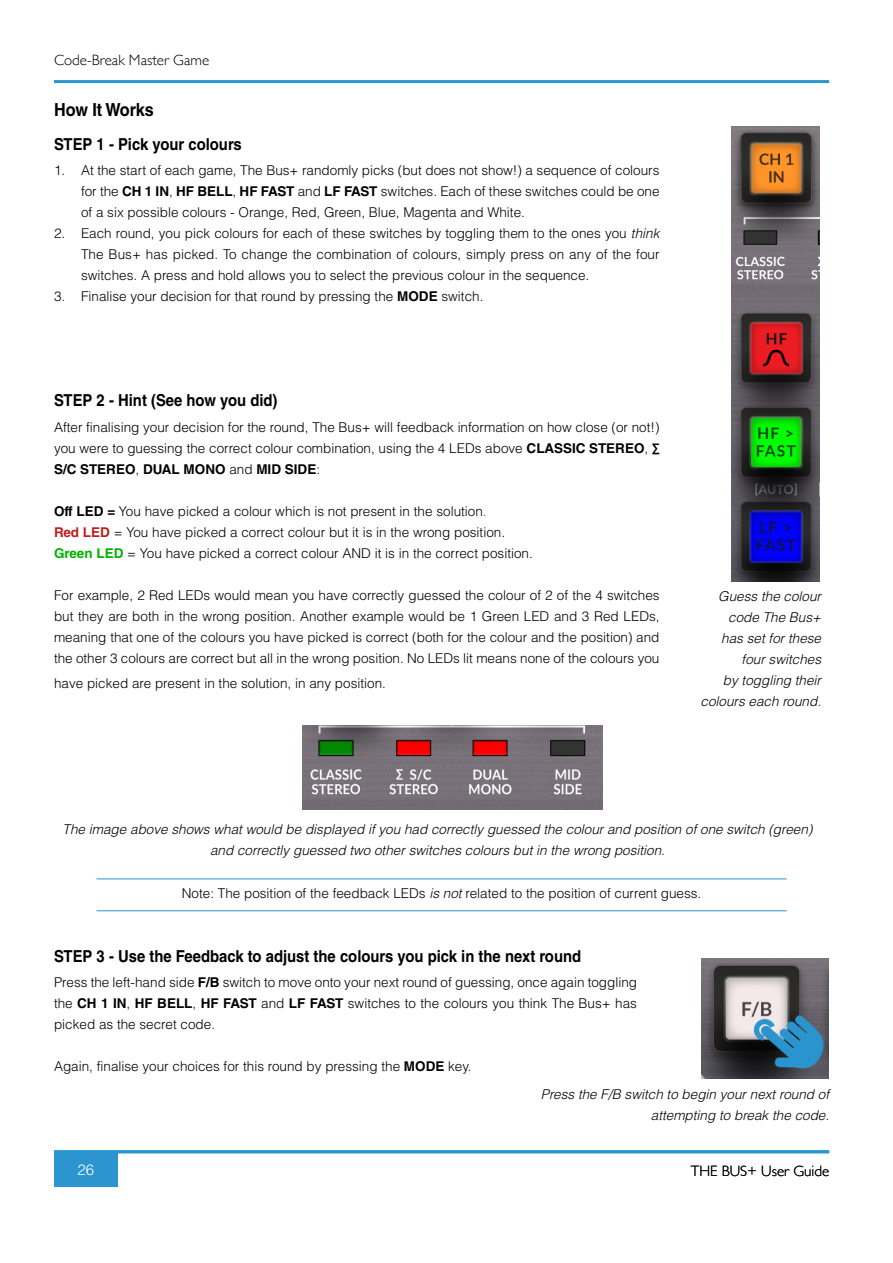
<style>
.page{position:relative;width:893px;height:1263px;background:#fff}
.page>*{position:absolute;margin:0;border:0;box-sizing:border-box;transform-origin:0 0}
.t1{font:700 18px "Helvetica LT Std";color:#000;scale:.9 1}
.t2{font:700 16.5px "Helvetica LT Std";color:#000;scale:.9 1}
.t3{font:300 15px "Gill Sans";color:#000}
.t4{font:300 15px "Helvetica LT Std";color:#fff}
.t5{font:300 13.5px/21px "Helvetica LT Std";color:#000;text-align:justify}
.t6{font:italic 300 13.5px/21px "Helvetica LT Std";color:#000;text-align:right}
.s1{font-weight:700}
.s2{font-style:italic}
.s3{color:#bd1e1b}
.s4{font-weight:700;color:#bd1e1b}
.s5{font-weight:700;color:#00b200}
</style>
<div class="page">
<hr style="left:54px;top:80px;width:775px;height:3px;background:#2c95d0">
<div style="left:54px;top:1152px;width:64px;height:34px;background:#2c95d0"></div>
<hr style="left:54px;top:1150px;width:775px;height:3px;background:#2c95d0">
<hr style="left:97px;top:878px;width:690px;height:1px;background:#2c95d0">
<hr style="left:97px;top:910px;width:690px;height:1px;background:#2c95d0">
<img style="left:731px;top:126px;width:88px;height:456px">
<img style="left:303px;top:726px;width:300px;height:83px">
<img style="left:701px;top:958px;width:127px;height:121px">
<p class="t3" style="left:54px;top:48px;width:157px">Code-Break Master Game</p>
<h1 class="t1" style="left:54px;top:99px;width:112px">How It Works</h1>
<p class="t2" style="left:54px;top:134px;width:210px">STEP 1 - Pick your colours</p>
<p class="t5" style="left:81px;top:160px;width:580px;text-indent:-27px">1. At the start of each game, The Bus+ randomly picks (but does not show!) a sequence of colours for the <span class="s1">CH 1 IN</span>, <span class="s1">HF BELL</span>, <span class="s1">HF FAST</span> and <span class="s1">LF FAST</span> switches. Each of these switches could be one of a six possible colours - Orange, Red, Green, Blue, Magenta and White.</p>
<p class="t5" style="left:81px;top:223px;width:580px;text-indent:-27px">2. Each round, you pick colours for each of these switches by toggling them to the ones you <span class="s2">think </span>The Bus+ has picked. To change the combination of colours, simply press on any of the four switches. A press and hold allows you to select the previous colour in the sequence.</p>
<p class="t5" style="left:54px;top:286px;width:431px">3. Finalise your decision for that round by pressing the <span class="s1">MODE</span> switch.</p>
<p class="t2" style="left:54px;top:390px;width:250px">STEP 2 - Hint (See how you did)</p>
<p class="t5" style="left:54px;top:416px;width:607px;text-align:left">After finalising your decision for the round, The Bus+ will feedback information on how close (or not!) you were to guessing the correct colour combination, using the 4 LEDs above <span class="s1">CLASSIC STEREO</span>,<br><span class="s1">S/C STEREO</span>, <span class="s1">DUAL MONO</span> and <span class="s1">MID SIDE</span>:</p>
<p class="t5" style="left:54px;top:500px;width:480px;text-align:left"><span class="s1">Off LED =</span> You have picked a colour which is not present in the solution<span class="s3">.<br></span><span class="s4">Red LED</span> = You have picked a correct colour but it is in the wrong position.<br><span class="s5">Green LED</span> = You have picked a correct colour AND it is in the correct position.</p>
<p class="t5" style="left:54px;top:584px;width:607px">For example, 2 Red LEDs would mean you have correctly guessed the colour of 2 of the 4 switches but they are both in the wrong position. Another example would be 1 Green LED and 3 Red LEDs, meaning that one of the colours you have picked is correct (both for the colour and the position) and the other 3 colours are correct but all in the wrong position. No LEDs lit means none of the colours you</p>
<p class="t5" style="left:54px;top:672px;width:333px">have picked are present in the solution, in any position.</p>
<p class="t6" style="left:700px;top:586px;width:122px">Guess the colour code The Bus+<br>has set for these four switches<br>by toggling their colours each round.</p>
<p class="t6" style="left:63px;top:819px;width:751px;text-align:center">The image above shows what would be displayed if you had correctly guessed the colour and position of one switch (green) and correctly guessed two other switches colours but in the wrong position.</p>
<p class="t5" style="left:182px;top:883px;width:521px">Note: The position of the feedback LEDs <span class="s2">is not</span> related to the position of current guess.</p>
<p class="t2" style="left:54px;top:946px;width:587px">STEP 3 - Use the Feedback to adjust the colours you pick in the next round</p>
<p class="t5" style="left:54px;top:971px;width:585px">Press the left-hand side <span class="s1">F/B</span> switch to move onto your next round of guessing, once again toggling the <span class="s1">CH 1 IN</span>, <span class="s1">HF BELL</span>, <span class="s1">HF FAST</span> and <span class="s1">LF FAST</span> switches to the colours you think The Bus+ has picked as the secret code.</p>
<p class="t5" style="left:54px;top:1055px;width:419px">Again, finalise your choices for this round by pressing the <span class="s1">MODE</span> key.</p>
<p class="t6" style="left:541px;top:1083px;width:290px">Press the F/B switch to begin your next round of attempting to break the code.</p>
<p class="t4" style="left:78px;top:1160px;width:18px">26</p>
<p class="t3" style="left:691px;top:1159px;width:140px">THE BUS+ User Guide</p>
</div>
